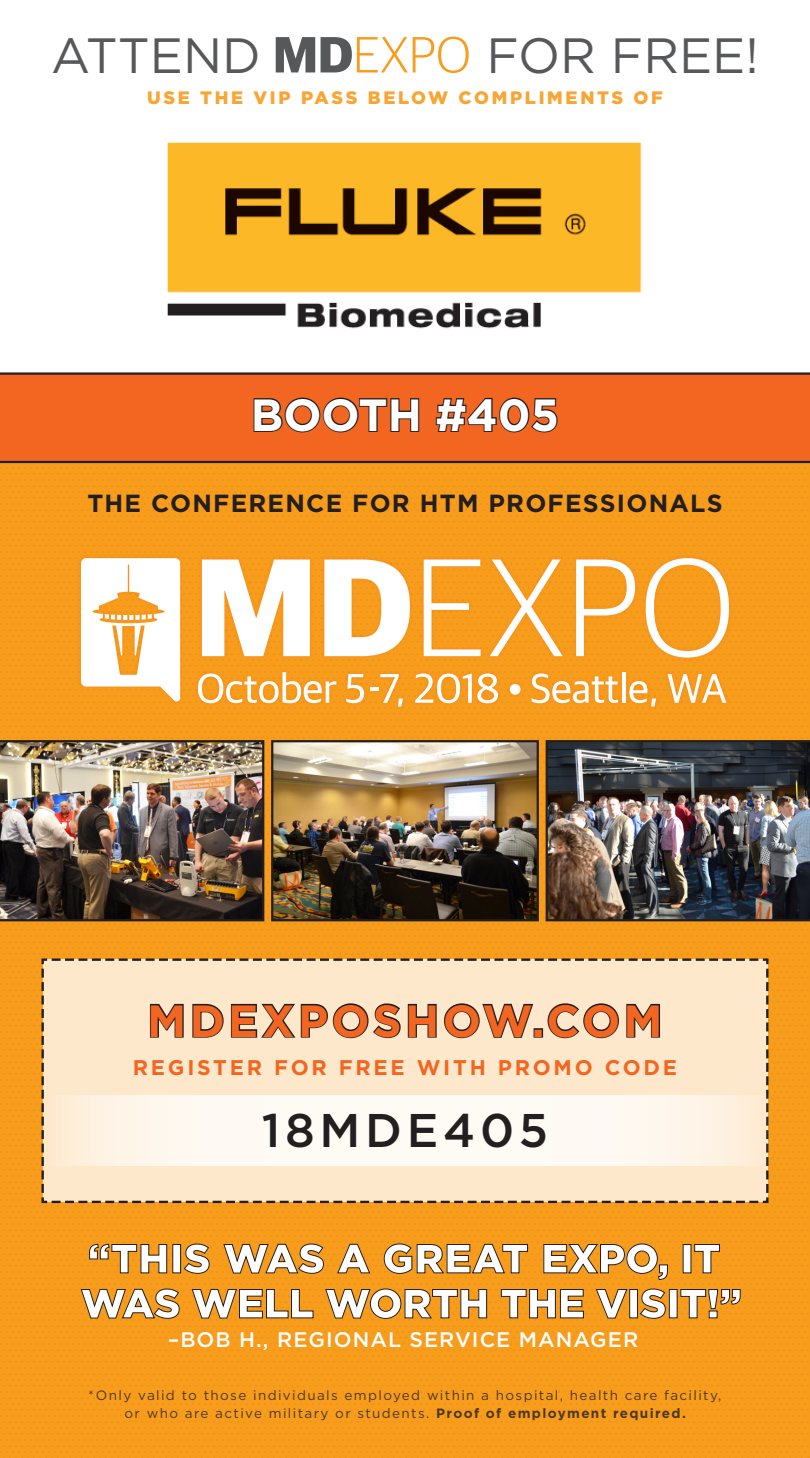
<style>
.page{position:relative;width:810px;height:1458px;background:#fff}
.page>*{position:absolute;margin:0;border:0;box-sizing:border-box;transform-origin:0 0}
.t1{font:49.5px "Gotham";color:#57585a}
.t2{font:500 47.25px "Gotham";letter-spacing:.1em;color:#231f20}
.t3{font:700 45px "Gotham";letter-spacing:.075em;color:#f36621}
.t4{font:700 45px "Gotham";color:#fff}
.t5{font:900 40.5px/45px "Gotham";color:#fff}
.t6{font:700 24.75px "Gotham";letter-spacing:.05em;color:#231f20}
.t7{font:500 21.15px "Gotham";letter-spacing:.05em;color:#fff}
.t8{font:700 21.15px "Gotham";letter-spacing:.13em;color:#f36621}
.t9{font:900 18px "Gotham";letter-spacing:.15em;color:#f9a533}
.t10{font:13.5px/18px "Gotham";letter-spacing:.1em;color:#231f20;text-align:center}
.s1{font-weight:700}
</style>
<div class="page">
<div style="left:0;top:415px;width:810px;height:1043px;background:#f89c1c"></div>
<svg style="left:0;top:372px;width:810px;height:92px;background:#e76322"></svg>
<svg style="left:321px;top:37px;width:148px;height:36px"></svg>
<svg style="left:276px;top:37px;width:39px;height:35px"></svg>
<svg style="left:89px;top:1244px;width:78px;height:29px"></svg>
<div style="left:172px;top:1244px;width:9px;height:29px;border:1px solid #231f20"></div>
<svg style="left:184px;top:1243px;width:26px;height:31px"></svg>
<svg style="left:223px;top:1243px;width:101px;height:31px"></svg>
<svg style="left:337px;top:1244px;width:33px;height:30px"></svg>
<svg style="left:384px;top:1243px;width:144px;height:31px"></svg>
<svg style="left:543px;top:1243px;width:125px;height:37px"></svg>
<svg style="left:694px;top:1244px;width:26px;height:29px"></svg>
<svg style="left:81px;top:1288px;width:99px;height:31px"></svg>
<svg style="left:192px;top:1289px;width:122px;height:30px"></svg>
<svg style="left:325px;top:1288px;width:162px;height:31px"></svg>
<svg style="left:501px;top:1289px;width:83px;height:29px"></svg>
<svg style="left:596px;top:1289px;width:32px;height:30px"></svg>
<div style="left:629px;top:1289px;width:9px;height:29px;border:1px solid #231f20"></div>
<svg style="left:640px;top:1288px;width:26px;height:31px"></svg>
<div style="left:669px;top:1289px;width:8px;height:29px;border:1px solid #231f20"></div>
<svg style="left:680px;top:1289px;width:61px;height:29px"></svg>
<svg style="left:324px;top:560px;width:86px;height:96px"></svg>
<svg style="left:424px;top:560px;width:57px;height:96px"></svg>
<svg style="left:490px;top:560px;width:73px;height:96px"></svg>
<svg style="left:576px;top:560px;width:59px;height:96px"></svg>
<svg style="left:646px;top:558px;width:83px;height:100px"></svg>
<svg style="left:202px;top:560px;width:108px;height:96px"></svg>
<svg style="left:198px;top:672px;width:138px;height:31px"></svg>
<svg style="left:346px;top:674px;width:18px;height:29px"></svg>
<svg style="left:370px;top:674px;width:33px;height:33px"></svg>
<svg style="left:415px;top:674px;width:83px;height:29px"></svg>
<div style="left:510px;top:684px;width:11px;height:11px;background:#fff;border-radius:50%"></div>
<svg style="left:532px;top:674px;width:86px;height:29px"></svg>
<hr style="left:622px;top:672px;width:3px;height:31px;background:#fff">
<svg style="left:629px;top:681px;width:27px;height:26px"></svg>
<svg style="left:668px;top:674px;width:58px;height:29px"></svg>
<svg style="left:81px;top:558px;width:99px;height:144px"></svg>
<img style="left:274px;top:743px;width:262px;height:175px">
<div style="left:271px;top:740px;width:268px;height:181px;border:2px solid #231f20"></div>
<img style="left:0;top:740px;width:264px;height:181px">
<img style="left:546px;top:740px;width:264px;height:181px">
<div style="left:41px;top:958px;width:728px;height:246px;background:#fee8cb"></div>
<svg style="left:149px;top:1003px;width:36px;height:36px"></svg>
<svg style="left:191px;top:1002px;width:344px;height:38px;background:#c4b29d"></svg>
<div style="left:534px;top:1028px;width:9px;height:10px;border:2px solid #231f20"></div>
<svg style="left:546px;top:1002px;width:115px;height:37px;background:#c3b29d"></svg>
<svg style="left:41px;top:1095px;width:728px;height:71px;background:#fdf6ec"></svg>
<svg style="left:252px;top:396px;width:168px;height:38px;background:#b85120"></svg>
<svg style="left:435px;top:396px;width:124px;height:38px;background:#b45020"></svg>
<img style="left:167px;top:142px;width:475px;height:187px">
<h1 class="t1" style="left:51px;top:24px;width:211px">ATTEND</h1>
<h1 class="t1" style="left:486px;top:24px;width:274px">FOR FREE!</h1>
<h3 class="t9" style="left:147px;top:85px;width:517px">USE THE VIP PASS BELOW COMPLIMENTS OF</h3>
<p class="t4" style="left:251px;top:385px;width:310px">BOOTH #405</p>
<h3 class="t6" style="left:87px;top:487px;width:637px">THE CONFERENCE FOR HTM PROFESSIONALS</h3>
<h3 class="t3" style="left:147px;top:991px;width:517px">MDEXPOSHOW.COM</h3>
<h3 class="t8" style="left:133px;top:1053px;width:546px">REGISTER FOR FREE WITH PROMO CODE</h3>
<p class="t2" style="left:262px;top:1099px;width:288px">18MDE405</p>
<h3 class="t5" style="left:81px;top:1236px;width:663px">“THIS WAS A GREAT EXPO, IT<br>WAS WELL WORTH THE VISIT!”</h3>
<h3 class="t7" style="left:168px;top:1326px;width:472px">–BOB H., REGIONAL SERVICE MANAGER</h3>
<p class="t10" style="left:89px;top:1386px;width:634px">*Only valid to those individuals employed within a hospital, health care facility, or who are active military or students. <span class="s1">Proof of employment required.</span></p>
</div>
